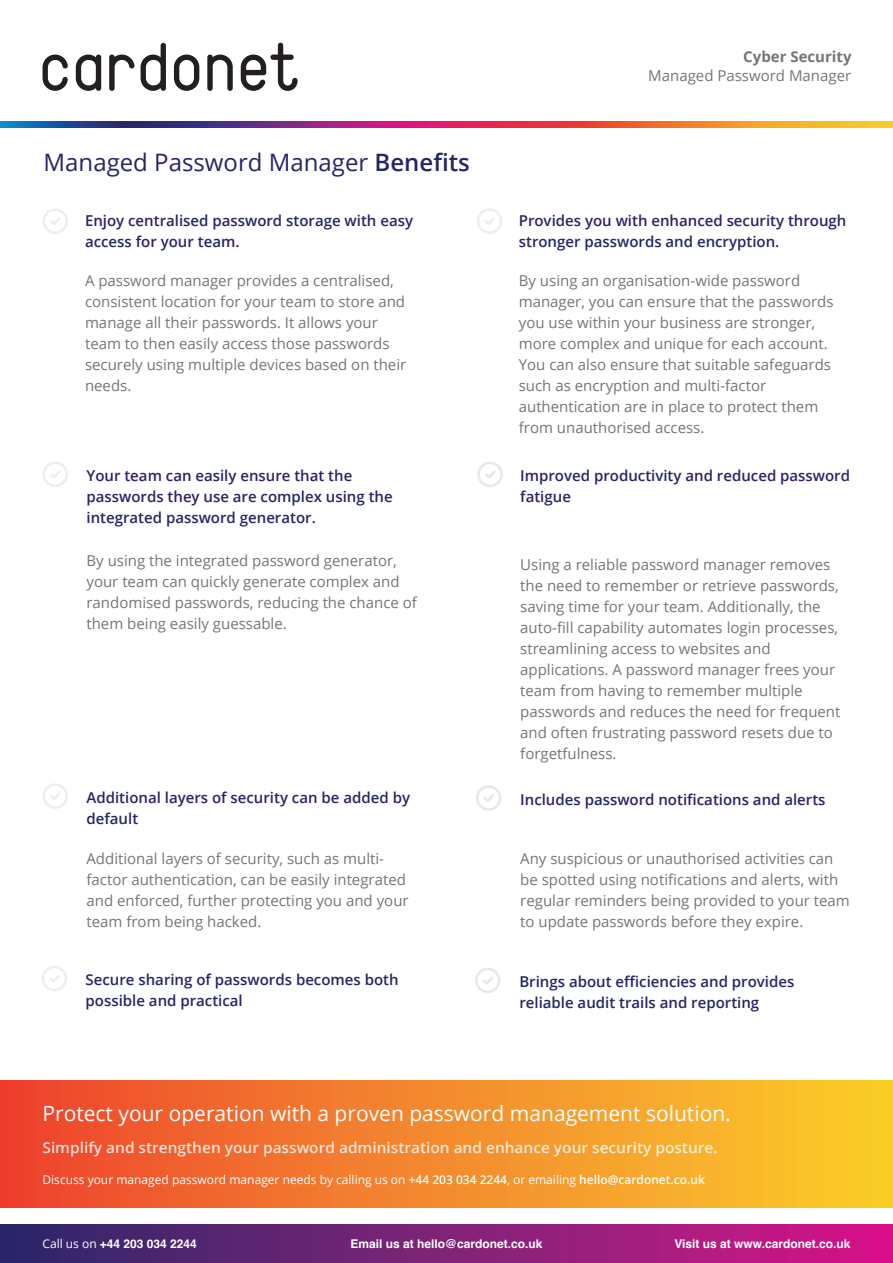
<style>
.page{position:relative;width:893px;height:1263px;background:#fff}
.page>*{position:absolute;margin:0;border:0;box-sizing:border-box;transform-origin:0 0}
.t1{font:24px "Open Sans";color:#252569}
.t2{font:21px "Open Sans";color:#fff}
.t3{font:15px/21px "Open Sans";color:#777574}
.t4{font:600 15px/21px "Open Sans";color:#252569}
.t5{font:600 15px "Open Sans";color:rgb(255 255 255/.8)}
.t6{font:700 15px "Open Sans";color:#777574}
.t7{font:12px "Open Sans";color:#fff}
.t8{font:700 12px "Helvetica";color:#fff}
.s1{font-weight:600}
.s2{font-family:"Open Sans";font-weight:400}
</style>
<div class="page">
<div style="left:0;top:1225px;width:893px;height:38px;background:linear-gradient(to right,#2a2a69,#d71688)"></div>
<svg style="left:43px;top:55px;width:25px;height:36px"></svg>
<svg style="left:76px;top:55px;width:25px;height:36px"></svg>
<svg style="left:174px;top:55px;width:25px;height:36px"></svg>
<svg style="left:207px;top:55px;width:26px;height:36px"></svg>
<svg style="left:141px;top:43px;width:25px;height:48px"></svg>
<svg style="left:109px;top:55px;width:26px;height:36px"></svg>
<svg style="left:241px;top:43px;width:57px;height:48px"></svg>
<img style="left:0;top:122px;width:893px;height:6px">
<div style="left:0;top:1080px;width:893px;height:127px;background:linear-gradient(to right,#ed432f,#fbd02a)"></div>
<svg style="left:43px;top:209px;width:25px;height:25px"></svg>
<svg style="left:43px;top:462px;width:25px;height:25px"></svg>
<svg style="left:43px;top:783px;width:25px;height:26px"></svg>
<svg style="left:477px;top:462px;width:26px;height:25px"></svg>
<svg style="left:476px;top:785px;width:25px;height:26px"></svg>
<svg style="left:42px;top:966px;width:25px;height:25px"></svg>
<svg style="left:475px;top:968px;width:25px;height:25px"></svg>
<svg style="left:477px;top:208px;width:25px;height:26px"></svg>
<p class="t6" style="left:743px;top:50px;width:110px">Cyber Security</p>
<h1 class="t1" style="left:44px;top:153px;width:428px">Managed Password Manager <span class="s1">Benefits</span></h1>
<p class="t4" style="left:85px;top:212px;width:330px">Enjoy centralised password storage with easy access for your team.</p>
<p class="t3" style="left:85px;top:271px;width:323px">A password manager provides a centralised, consistent location for your team to store and manage all their passwords. It allows your team to then easily access those passwords securely using multiple devices based on their needs.</p>
<p class="t4" style="left:86px;top:467px;width:308px">Your team can easily ensure that the passwords they use are complex using the integrated password generator.</p>
<p class="t3" style="left:86px;top:551px;width:332px">By using the integrated password generator, your team can quickly generate complex and randomised passwords, reducing the chance of them being easily guessable.</p>
<p class="t4" style="left:86px;top:788px;width:325px">Additional layers of security can be added by default</p>
<p class="t3" style="left:86px;top:850px;width:324px">Additional layers of security, such as multi&shy;factor authentication, can be easily integrated and enforced, further protecting you and your team from being hacked.</p>
<p class="t3" style="left:648px;top:67px;width:204px">Managed Password Manager</p>
<p class="t4" style="left:519px;top:212px;width:329px">Provides you with enhanced security through stronger passwords and encryption.</p>
<p class="t3" style="left:519px;top:271px;width:316px">By using an organisation-wide password manager, you can ensure that the passwords you use within your business are stronger, more complex and unique for each account.<br>You can also ensure that suitable safeguards such as encryption and multi-factor authentication are in place to protect them from unauthorised access.</p>
<p class="t4" style="left:520px;top:467px;width:331px">Improved productivity and reduced password fatigue</p>
<p class="t3" style="left:520px;top:555px;width:322px">Using a reliable password manager removes the need to remember or retrieve passwords, saving time for your team. Additionally, the auto-fill capability automates login processes, streamlining access to websites and applications. A password manager frees your team from having to remember multiple passwords and reduces the need for frequent and often frustrating password resets due to forgetfulness.</p>
<p class="t4" style="left:520px;top:790px;width:307px">Includes password notifications and alerts</p>
<p class="t3" style="left:520px;top:850px;width:331px">Any suspicious or unauthorised activities can be spotted using notifications and alerts, with regular reminders being provided to your team to update passwords before they expire.</p>
<p class="t4" style="left:86px;top:971px;width:315px">Secure sharing of passwords becomes both possible and practical</p>
<p class="t4" style="left:519px;top:973px;width:277px">Brings about efficiencies and provides reliable audit trails and reporting</p>
<h2 class="t2" style="left:43px;top:1105px;width:690px">Protect your operation with a proven password management solution.</h2>
<p class="t5" style="left:43px;top:1142px;width:677px">Simplify and strengthen your password administration and enhance your security posture.</p>
<p class="t7" style="left:43px;top:1174px;width:664px">Discuss your managed password manager needs by calling us on <span class="s1">+44 203 034 2244</span>, or emailing <span class="s1">hello@cardonet.co.uk</span></p>
<p class="t8" style="left:43px;top:1239px;width:156px"><span class="s2">Call us on</span> +44 203 034 2244</p>
<p class="t8" style="left:351px;top:1239px;width:193px">Email us at hello@cardonet.co.uk</p>
<p class="t8" style="left:674px;top:1239px;width:178px">Visit us at www.cardonet.co.uk</p>
</div>
